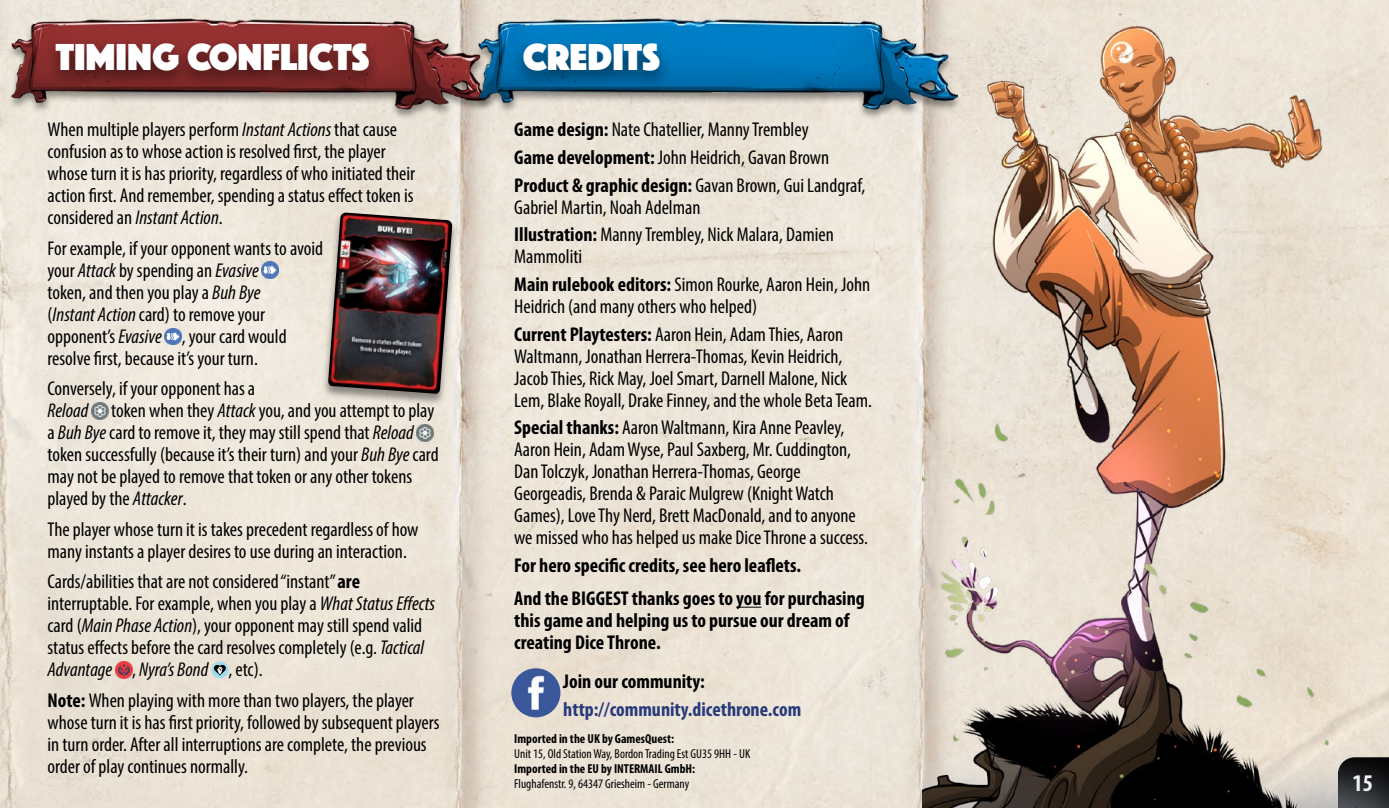
<style>
.page{position:relative;width:1389px;height:808px;background:#fff}
.page>*{position:absolute;margin:0;border:0;box-sizing:border-box;transform-origin:0 0}
.t1{font:39px "Phosphate Pro Solid";color:#fff}
.t2{font:700 condensed 24px "Myriad Pro";color:#fff}
.t3{font:condensed 20px/22px "Myriad Pro";color:#000}
.t4{font:700 condensed 20px/33.2px "Myriad Pro";color:#000}
.t5{font:700 condensed 20px "Myriad Pro";color:#283a7a}
.t6{font:condensed 13px "Myriad Pro";color:#000}
.t7{font:700 condensed 13px "Myriad Pro";color:#000}
.s1{font-style:italic}
.s2{font-weight:700}
</style>
<div class="page">
<img style="left:0;top:0;width:1389px;height:808px">
<img style="left:887px;top:0;width:76px;height:808px">
<img style="left:424px;top:0;width:76px;height:808px">
<img style="left:262px;top:262px;width:17px;height:17px">
<img style="left:165px;top:328px;width:17px;height:17px">
<img style="left:91px;top:402px;width:17px;height:17px">
<img style="left:417px;top:424px;width:16px;height:17px">
<img style="left:115px;top:661px;width:17px;height:17px">
<svg style="left:211px;top:661px;width:17px;height:17px"></svg>
<svg style="left:214px;top:665px;width:12px;height:10px"></svg>
<div style="left:7px;top:18px;width:490px;height:102px;background:#ece6da"></div>
<img style="left:0;top:17px;width:464px;height:100px">
<div style="left:42px;top:36px;width:341px;height:55px;background:#000;opacity:.54"></div>
<div style="left:473px;top:18px;width:491px;height:103px;background:#ebe4d9"></div>
<img style="left:464px;top:17px;width:493px;height:100px">
<div style="left:510px;top:36px;width:163px;height:55px;background:#000;opacity:.54"></div>
<svg style="left:736px;top:607px;width:26px;height:1px"></svg>
<div style="left:321px;top:212px;width:138px;height:195px;background:#000;opacity:.42"></div>
<img style="left:328px;top:213px;width:124px;height:181px">
<img style="left:922px;top:25px;width:467px;height:783px">
<img style="left:511px;top:668px;width:49px;height:49px;border-radius:25px">
<h1 class="t1" style="left:56px;top:29px;width:315px">TIMING CONFLICTS</h1>
<h1 class="t1" style="left:523px;top:29px;width:139px">CREDITS</h1>
<p class="t3" style="left:48px;top:118px;width:369px">When multiple players perform <span class="s1">Instant Actions</span> that cause confusion as to whose action is resolved first, the player whose turn it is has priority, regardless of who initiated their action first. And remember, spending a status effect token is considered an <span class="s1">Instant Action</span>.</p>
<p class="t3" style="left:48px;top:237px;width:277px">For example, if your opponent wants to avoid your <span class="s1">Attack</span> by spending an <span class="s1">Evasive<br></span>token, and then you play a <span class="s1">Buh Bye<br></span>(<span class="s1">Instant Action</span> card) to remove your opponent’s <span class="s1">Evasive</span> , your card would resolve first, because it’s your turn.</p>
<p class="t3" style="left:48px;top:377px;width:393px">Conversely, if your opponent has a<br><span class="s1">Reload</span> token when they <span class="s1">Attack</span> you, and you attempt to play a <span class="s1">Buh Bye</span> card to remove it, they may still spend that <span class="s1">Reload </span>token successfully (because it’s their turn) and your <span class="s1">Buh Bye</span> card may not be played to remove that token or any other tokens played by the <span class="s1">Attacker</span>.</p>
<p class="t3" style="left:48px;top:518px;width:373px">The player whose turn it is takes precedent regardless of how many instants a player desires to use during an interaction.</p>
<p class="t3" style="left:48px;top:570px;width:389px">Cards/abilities that are not considered “instant” <span class="s2">are </span>interruptable. For example, when you play a <span class="s1">What Status Effects </span>card (<span class="s1">Main Phase Action</span>), your opponent may still spend valid status effects before the card resolves completely (e.g. <span class="s1">Tactical Advantage</span> , <span class="s1">Nyra’s Bond</span> , etc).</p>
<p class="t3" style="left:48px;top:689px;width:393px"><span class="s2">Note:</span> When playing with more than two players, the player whose turn it is has first priority, followed by subsequent players in turn order. After all interruptions are complete, the previous order of play continues normally.</p>
<p class="t3" style="left:514px;top:116px;width:352px;line-height:27.6px"><span class="s2">Game design:</span> Nate Chatellier, Manny Trembley<br><span class="s2">Game development:</span> John Heidrich, Gavan Brown<br><span class="s2">Product &amp; graphic design:</span> Gavan Brown, Gui Landgraf,</p>
<p class="t3" style="left:514px;top:193px;width:321px;line-height:27.6px">Gabriel Martin, Noah Adelman<br><span class="s2">Illustration:</span> Manny Trembley, Nick Malara, Damien</p>
<p class="t3" style="left:514px;top:243px;width:358px;line-height:27.6px">Mammoliti<br><span class="s2">Main rulebook editors:</span> Simon Rourke, Aaron Hein, John</p>
<p class="t3" style="left:514px;top:292px;width:331px;line-height:27.6px">Heidrich (and many others who helped)<br><span class="s2">Current Playtesters:</span> Aaron Hein, Adam Thies, Aaron</p>
<p class="t3" style="left:514px;top:345px;width:359px">Waltmann, Jonathan Herrera-Thomas, Kevin Heidrich,<br>Jacob Thies, Rick May, Joel Smart, Darnell Malone, Nick<br>Lem, Blake Royall, Drake Finney, and the whole Beta Team.</p>
<p class="t3" style="left:514px;top:416px;width:355px"><span class="s2">Special thanks:</span> Aaron Waltmann, Kira Anne Peavley, Aaron Hein, Adam Wyse, Paul Saxberg, Mr. Cuddington, Dan Tolczyk, Jonathan Herrera-Thomas, George Georgeadis, Brenda &amp; Paraic Mulgrew (Knight Watch Games), Love Thy Nerd, Brett MacDonald, and to anyone we missed who has helped us make Dice Throne a success.</p>
<p class="t4" style="left:514px;top:548px;width:352px">For hero specific credits, see hero leaflets.<br>And the BIGGEST thanks goes to you for purchasing</p>
<p class="t4" style="left:514px;top:609px;width:337px;line-height:22px">this game and helping us to pursue our dream of creating Dice Throne.</p>
<p class="t4" style="left:563px;top:664px;width:143px">Join our community:</p>
<p class="t5" style="left:563px;top:697px;width:239px">http://community.dicethrone.com</p>
<p class="t7" style="left:514px;top:730px;width:161px">Imported in the UK by GamesQuest:</p>
<p class="t6" style="left:514px;top:745px;width:238px">Unit 15, Old Station Way, Bordon Trading Est GU35 9HH - UK</p>
<p class="t7" style="left:514px;top:760px;width:183px">Imported in the EU by INTERMAIL GmbH:</p>
<p class="t6" style="left:514px;top:775px;width:176px">Flughafenstr. 9, 64347 Griesheim - Germany</p>
<p class="t2" style="left:1353px;top:767px;width:22px">15</p>
</div>
